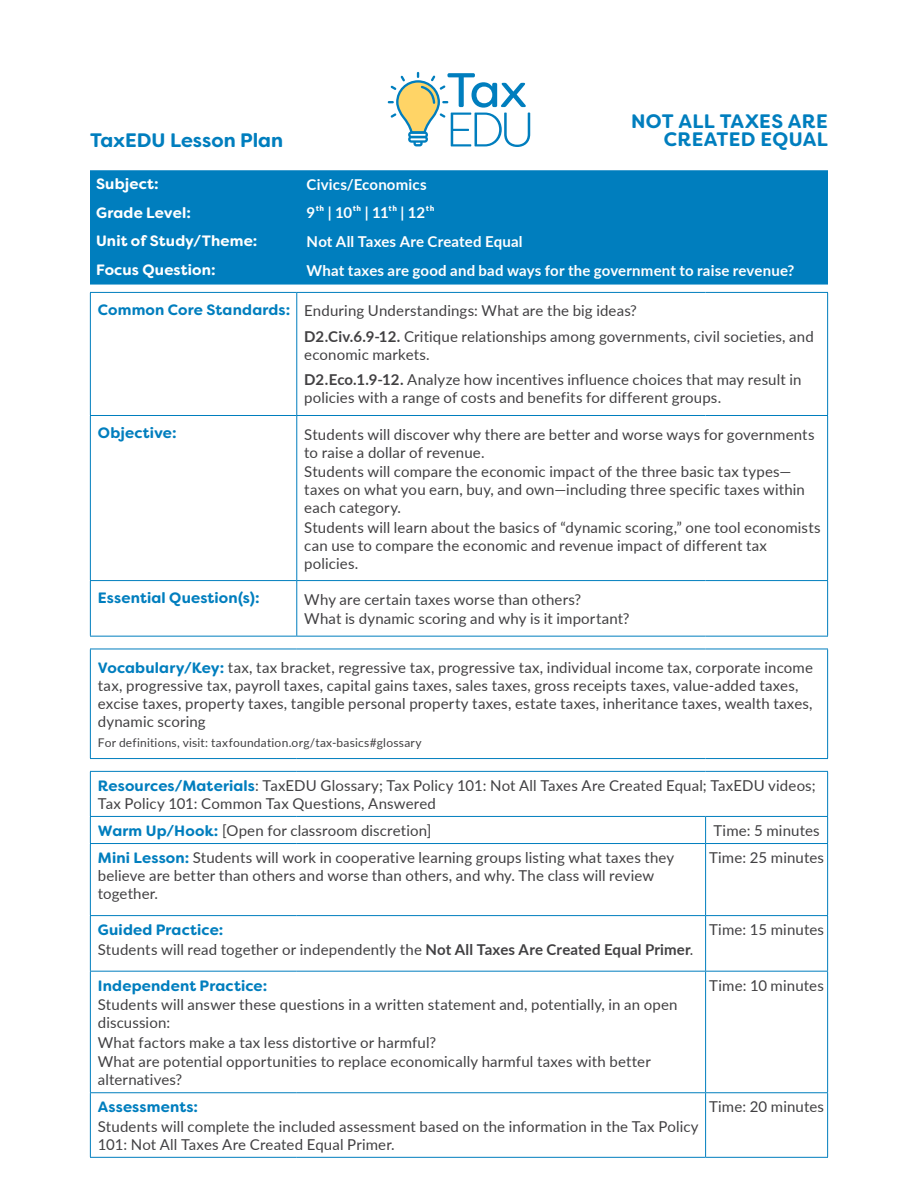
<style>
.page{position:relative;width:918px;height:1188px;background:#fff}
.page>*{position:absolute;margin:0;border:0;box-sizing:border-box;transform-origin:0 0}
.t1{font:700 19.5px/18px "Filson Soft";letter-spacing:.005em;color:#007ebe;text-align:right}
.t2{font:15px/18px "Lato";letter-spacing:.01em;color:#414042}
.t3{font:700 15px "Lato";letter-spacing:.01em;color:#fff}
.t4{font:700 15px "Filson Soft";letter-spacing:.01em;color:#007ebe}
.t5{font:700 15px "Filson Soft";letter-spacing:.01em;color:#fff}
.t6{font:12px "Lato";letter-spacing:.02em;color:#414042}
.s1{font-family:"Filson Soft";font-weight:700;color:#007ebe}
.s2{font-weight:700}
</style>
<div class="page">
<svg style="left:388px;top:72px;width:142px;height:75px"></svg>
<div style="left:90px;top:170px;width:738px;height:115px;background:#007ebe"></div>
<hr style="left:90px;top:292px;width:207px;height:1px;background:#007ebe">
<hr style="left:90px;top:293px;width:1px;height:122px;background:#007ebe">
<hr style="left:297px;top:292px;width:409px;height:1px;background:#007ebe">
<hr style="left:296px;top:293px;width:1px;height:122px;background:#007ebe">
<hr style="left:706px;top:292px;width:122px;height:1px;background:#007ebe">
<hr style="left:827px;top:293px;width:1px;height:122px;background:#007ebe">
<hr style="left:90px;top:415px;width:207px;height:1px;background:#007ebe">
<hr style="left:90px;top:416px;width:1px;height:164px;background:#007ebe">
<hr style="left:297px;top:415px;width:409px;height:1px;background:#007ebe">
<hr style="left:296px;top:416px;width:1px;height:164px;background:#007ebe">
<hr style="left:706px;top:415px;width:122px;height:1px;background:#007ebe">
<hr style="left:827px;top:416px;width:1px;height:164px;background:#007ebe">
<hr style="left:90px;top:580px;width:207px;height:1px;background:#007ebe">
<hr style="left:90px;top:581px;width:1px;height:55px;background:#007ebe">
<hr style="left:297px;top:580px;width:409px;height:1px;background:#007ebe">
<hr style="left:296px;top:581px;width:1px;height:55px;background:#007ebe">
<hr style="left:706px;top:580px;width:122px;height:1px;background:#007ebe">
<hr style="left:827px;top:581px;width:1px;height:55px;background:#007ebe">
<hr style="left:90px;top:636px;width:207px;height:1px;background:#007ebe">
<hr style="left:297px;top:636px;width:409px;height:1px;background:#007ebe">
<hr style="left:706px;top:636px;width:122px;height:1px;background:#007ebe">
<hr style="left:90px;top:649px;width:207px;height:1px;background:#007ebe">
<hr style="left:90px;top:649px;width:1px;height:109px;background:#007ebe">
<hr style="left:297px;top:649px;width:409px;height:1px;background:#007ebe">
<hr style="left:706px;top:649px;width:122px;height:1px;background:#007ebe">
<hr style="left:827px;top:649px;width:1px;height:109px;background:#007ebe">
<hr style="left:90px;top:772px;width:1px;height:44px;background:#007ebe">
<hr style="left:827px;top:772px;width:1px;height:44px;background:#007ebe">
<hr style="left:90px;top:816px;width:207px;height:1px;background:#007ebe">
<svg style="left:90px;top:817px;width:1px;height:26px"></svg>
<hr style="left:297px;top:816px;width:409px;height:1px;background:#007ebe">
<hr style="left:706px;top:816px;width:122px;height:1px;background:#007ebe">
<svg style="left:705px;top:817px;width:1px;height:26px"></svg>
<svg style="left:827px;top:817px;width:1px;height:26px"></svg>
<hr style="left:90px;top:843px;width:207px;height:1px;background:#007ebe">
<hr style="left:90px;top:844px;width:1px;height:71px;background:#007ebe">
<hr style="left:297px;top:843px;width:409px;height:1px;background:#007ebe">
<hr style="left:706px;top:843px;width:122px;height:1px;background:#007ebe">
<hr style="left:705px;top:844px;width:1px;height:71px;background:#007ebe">
<hr style="left:827px;top:844px;width:1px;height:71px;background:#007ebe">
<hr style="left:90px;top:915px;width:207px;height:1px;background:#007ebe">
<hr style="left:90px;top:916px;width:1px;height:55px;background:#007ebe">
<hr style="left:297px;top:915px;width:409px;height:1px;background:#007ebe">
<hr style="left:706px;top:915px;width:122px;height:1px;background:#007ebe">
<hr style="left:705px;top:916px;width:1px;height:55px;background:#007ebe">
<hr style="left:827px;top:916px;width:1px;height:55px;background:#007ebe">
<hr style="left:90px;top:971px;width:207px;height:1px;background:#007ebe">
<hr style="left:90px;top:972px;width:1px;height:120px;background:#007ebe">
<hr style="left:297px;top:971px;width:409px;height:1px;background:#007ebe">
<hr style="left:706px;top:971px;width:122px;height:1px;background:#007ebe">
<hr style="left:705px;top:972px;width:1px;height:120px;background:#007ebe">
<hr style="left:827px;top:972px;width:1px;height:120px;background:#007ebe">
<hr style="left:90px;top:1092px;width:207px;height:1px;background:#007ebe">
<hr style="left:90px;top:1093px;width:1px;height:64px;background:#007ebe">
<hr style="left:297px;top:1092px;width:409px;height:1px;background:#007ebe">
<hr style="left:706px;top:1092px;width:122px;height:1px;background:#007ebe">
<hr style="left:705px;top:1093px;width:1px;height:64px;background:#007ebe">
<hr style="left:827px;top:1093px;width:1px;height:64px;background:#007ebe">
<hr style="left:90px;top:1157px;width:207px;height:1px;background:#007ebe">
<hr style="left:297px;top:1157px;width:409px;height:1px;background:#007ebe">
<hr style="left:706px;top:1157px;width:122px;height:1px;background:#007ebe">
<hr style="left:90px;top:758px;width:207px;height:1px;background:#007ebe">
<hr style="left:297px;top:758px;width:409px;height:1px;background:#007ebe">
<hr style="left:706px;top:758px;width:122px;height:1px;background:#007ebe">
<hr style="left:90px;top:771px;width:207px;height:1px;background:#007ebe">
<hr style="left:297px;top:771px;width:409px;height:1px;background:#007ebe">
<hr style="left:706px;top:771px;width:122px;height:1px;background:#007ebe">
<h1 class="t1" style="left:90px;top:131px;width:195px">TaxEDU Lesson Plan</h1>
<h1 class="t1" style="left:631px;top:112px;width:198px">NOT ALL TAXES ARE<br>CREATED EQUAL</h1>
<p class="t5" style="left:96px;top:174px;width:64px">Subject:</p>
<p class="t3" style="left:307px;top:173px;width:122px">Civics/Economics</p>
<p class="t5" style="left:96px;top:203px;width:96px">Grade Level:</p>
<p class="t3" style="left:307px;top:202px;width:129px">9th | 10th | 11th | 12th</p>
<p class="t5" style="left:96px;top:231px;width:163px">Unit of Study/Theme:</p>
<p class="t3" style="left:307px;top:230px;width:218px">Not All Taxes Are Created Equal</p>
<p class="t5" style="left:96px;top:260px;width:121px">Focus Question:</p>
<p class="t3" style="left:307px;top:259px;width:489px">What taxes are good and bad ways for the government to raise revenue?</p>
<p class="t2" style="left:304px;top:298px;width:511px;line-height:25.5px;text-indent:-206px"><span class="s1">Common Core Standards:</span> Enduring Understandings: What are the big ideas?<br><span class="s2">D2.Civ.6.9-12.</span> Critique relationships among governments, civil societies, and</p>
<p class="t2" style="left:304px;top:341px;width:499px;line-height:25.5px">economic markets.<br><span class="s2">D2.Eco.1.9-12.</span> Analyze how incentives influence choices that may result in</p>
<p class="t2" style="left:304px;top:388px;width:418px">policies with a range of costs and benefits for different groups.</p>
<p class="t4" style="left:98px;top:423px;width:80px">Objective:</p>
<p class="t2" style="left:304px;top:424px;width:512px">Students will discover why there are better and worse ways for governments to raise a dollar of revenue.</p>
<p class="t2" style="left:304px;top:462px;width:502px">Students will compare the economic impact of the three basic tax types— taxes on what you earn, buy, and own—including three specific taxes within each category.</p>
<p class="t2" style="left:304px;top:517px;width:518px">Students will learn about the basics of “dynamic scoring,” one tool economists can use to compare the economic and revenue impact of different tax policies.</p>
<p class="t4" style="left:98px;top:588px;width:163px">Essential Question(s):</p>
<p class="t2" style="left:304px;top:589px;width:327px;line-height:19.5px">Why are certain taxes worse than others?<br>What is dynamic scoring and why is it important?</p>
<p class="t2" style="left:98px;top:658px;width:717px"><span class="s1">Vocabulary/Key:</span> tax, tax bracket, regressive tax, progressive tax, individual income tax, corporate income tax, progressive tax, payroll taxes, capital gains taxes, sales taxes, gross receipts taxes, value-added taxes, excise taxes, property taxes, tangible personal property taxes, estate taxes, inheritance taxes, wealth taxes, dynamic scoring</p>
<p class="t6" style="left:98px;top:734px;width:325px">For definitions, visit: taxfoundation.org/tax-basics#glossary</p>
<p class="t2" style="left:98px;top:776px;width:719px"><span class="s1">Resources/Materials</span>: TaxEDU Glossary; Tax Policy 101: Not All Taxes Are Created Equal; TaxEDU videos;<br>Tax Policy 101: Common Tax Questions, Answered</p>
<p class="t2" style="left:98px;top:821px;width:335px"><span class="s1">Warm Up/Hook:</span> [Open for classroom discretion]</p>
<p class="t2" style="left:713px;top:821px;width:108px">Time: 5 minutes</p>
<p class="t2" style="left:98px;top:848px;width:578px"><span class="s1">Mini Lesson:</span> Students will work in cooperative learning groups listing what taxes they believe are better than others and worse than others, and why. The class will review together.</p>
<p class="t2" style="left:709px;top:848px;width:117px">Time: 25 minutes</p>
<p class="t4" style="left:98px;top:920px;width:127px">Guided Practice:</p>
<p class="t2" style="left:98px;top:940px;width:597px">Students will read together or independently the <span class="s2">Not All Taxes Are Created Equal Primer</span>.</p>
<p class="t2" style="left:709px;top:920px;width:116px">Time: 15 minutes</p>
<p class="t4" style="left:98px;top:976px;width:171px">Independent Practice:</p>
<p class="t2" style="left:98px;top:995px;width:581px">Students will answer these questions in a written statement and, potentially, in an open discussion:</p>
<p class="t2" style="left:98px;top:1032px;width:555px;line-height:19.5px">What factors make a tax less distortive or harmful?<br>What are potential opportunities to replace economically harmful taxes with better</p>
<p class="t2" style="left:98px;top:1070px;width:86px">alternatives?</p>
<p class="t4" style="left:98px;top:1097px;width:102px">Assessments:</p>
<p class="t2" style="left:98px;top:1117px;width:602px">Students will complete the included assessment based on the information in the Tax Policy<br>101: Not All Taxes Are Created Equal Primer.</p>
<p class="t2" style="left:709px;top:976px;width:116px">Time: 10 minutes</p>
<p class="t2" style="left:709px;top:1097px;width:117px">Time: 20 minutes</p>
</div>
